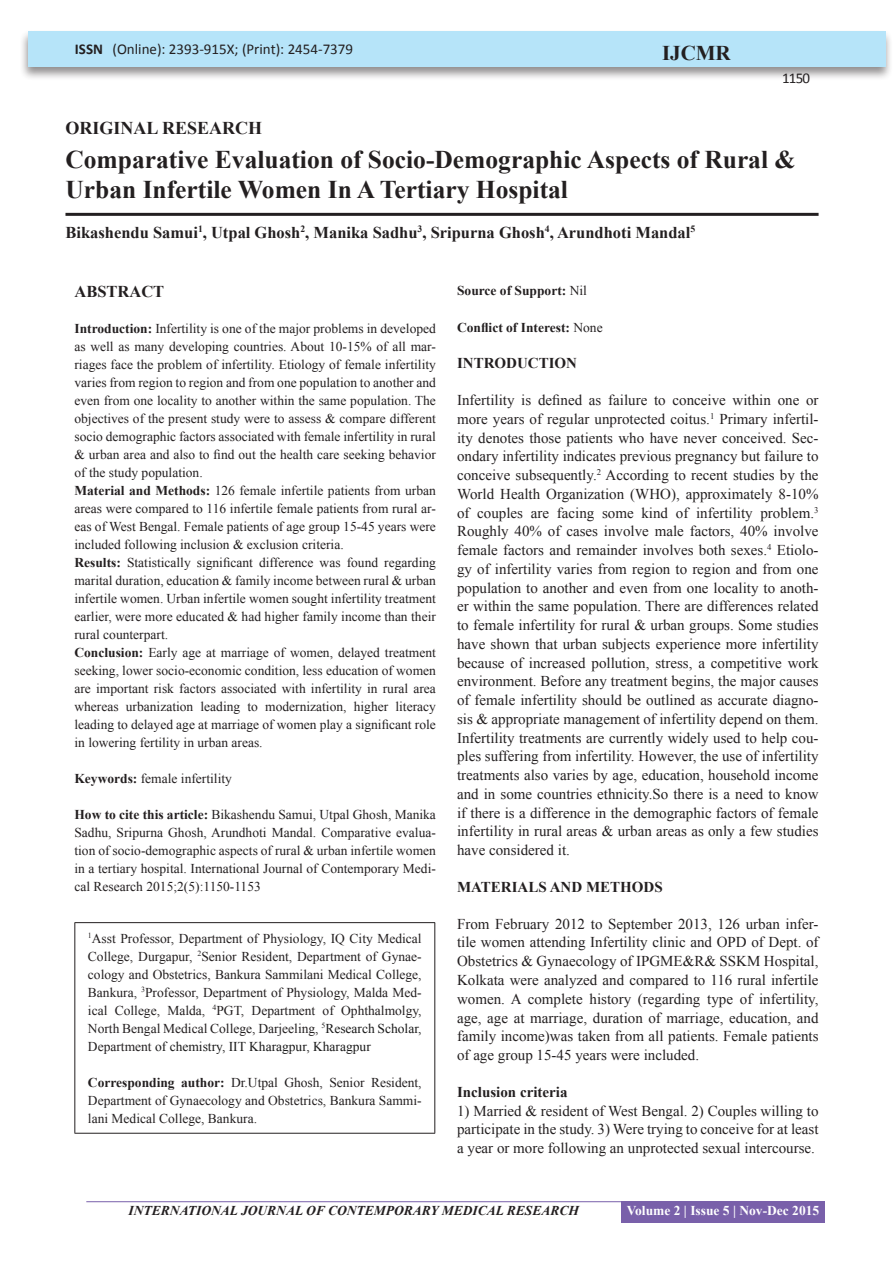
<style>
.page{position:relative;width:893px;height:1263px;background:#fff}
.page>*{position:absolute;margin:0;border:0;box-sizing:border-box;transform-origin:0 0}
.A_Title_New{font:700 25.5px/30px "Times New Roman";color:#231f20}
.t1{font:700 21px "Times New Roman";color:#231f20}
.AT_new{font:700 18px "Times New Roman";color:#231f20}
.AU-New{font:700 16.5px "Times New Roman";color:#231f20}
.ABS_new{font:700 16.5px "Times New Roman";color:#231f20}
.TX_New{font:15px/18.8px "Times New Roman";color:#231f20;text-align:justify}
.t2{font:700 15px "Times New Roman";color:#231f20}
.t3{font:15px "Calibri";color:#231f20}
.ABS_TEXT_New{font:13.5px/18px "Times New Roman";color:#231f20;text-align:justify}
.Affi_New{font:13.5px/18px "Times New Roman";color:#231f20;text-align:justify}
.HTC_new{font:13.5px/18px "Times New Roman";color:#231f20;text-align:justify}
.Corresponding{font:13.5px/18px "Times New Roman";color:#231f20;text-align:justify}
.t4{font:italic 700 13.5px "Times New Roman";color:#231f20}
.t5{font:700 13.5px "Times New Roman";color:#fff}
.Keyword_New{font:13.5px "Times New Roman";color:#231f20}
.COI_New{font:700 13.5px "Times New Roman";color:#231f20}
.SOS_New{font:700 13.5px "Times New Roman";color:#231f20}
.s1{font-weight:700}
.s2{color:#1a1a1a}
.s3{font-weight:400}
</style>
<div class="page">
<div style="left:19px;top:29px;width:874px;height:52px;background:#231f20;opacity:.5"></div>
<div style="left:28px;top:31px;width:857px;height:35px;background:#b6e4f9"></div>
<hr style="left:86px;top:1201px;width:586px;height:1px;background:#7960aa">
<div style="left:621px;top:1201px;width:204px;height:22px;background:#7960aa"></div>
<hr style="left:65px;top:213px;width:754px;height:3px;background:#231f20">
<hr style="left:74px;top:922px;width:361px;height:1px;background:#231f20">
<hr style="left:74px;top:923px;width:1px;height:210px;background:#231f20">
<hr style="left:434px;top:923px;width:1px;height:210px;background:#231f20">
<hr style="left:74px;top:1133px;width:361px;height:1px;background:#231f20">
<p class="t3" style="left:75px;top:40px;width:280px"><span class="s1">ISSN</span> (Online): 2393-915X; (Print): 2454-7379</p>
<h2 class="t1" style="left:662px;top:39px;width:70px">IJCMR</h2>
<p class="t3" style="left:782px;top:69px;width:30px">1150</p>
<p class="AT_new" style="left:65px;top:115px;width:198px">ORIGINAL RESEARCH</p>
<p class="A_Title_New" style="left:65px;top:144px;width:732px">Comparative Evaluation of Socio-Demographic Aspects of Rural &amp;<br>Urban Infertile Women In A Tertiary Hospital</p>
<p class="AU-New" style="left:65px;top:221px;width:631px">Bikashendu Samui<sup>1</sup>, Utpal Ghosh<sup>2</sup>, Manika Sadhu<sup>3</sup>, Sripurna Ghosh<sup>4</sup>, Arundhoti Mandal<sup>5</sup></p>
<p class="ABS_new" style="left:74px;top:280px;width:91px">ABSTRACT</p>
<p class="ABS_TEXT_New" style="left:74px;top:319px;width:363px"><span class="s1">Introduction:</span> Infertility is one of the major problems in developed as well as many developing countries. About 10-15% of all mar&shy;riages face the problem of infertility. Etiology of female infertility varies from region to region and from one population to another and even from one locality to another within the same population. The objectives of the present study were to assess &amp; compare different socio demographic factors associated with female infertility in rural &amp; urban area and also to find out the health care seeking behavior of the study population.</p>
<p class="ABS_TEXT_New" style="left:74px;top:481px;width:363px"><span class="s1">Material and Methods:</span> 126 female infertile patients from urban areas were compared to 116 infertile female patients from rural ar&shy;eas of West Bengal. Female patients of age group 15-45 years were included following inclusion &amp; exclusion criteria.</p>
<p class="ABS_TEXT_New" style="left:74px;top:553px;width:363px"><span class="s1">Results:</span> Statistically significant difference was found regarding marital duration, education &amp; family income between rural &amp; urban infertile women. Urban infertile women sought infertility treatment earlier, were more educated &amp; had higher family income than their rural counterpart.</p>
<p class="ABS_TEXT_New" style="left:74px;top:643px;width:363px"><span class="s1">Conclusion:</span> Early age at marriage of women, delayed treatment seeking, lower socio-economic condition, less education of women are important risk factors associated with infertility in rural area whereas urbanization leading to modernization, higher literacy leading to delayed age at marriage of women play a significant role in lowering fertility in urban areas.</p>
<p class="Keyword_New" style="left:74px;top:769px;width:159px"><span class="s1">Keywords:</span> female infertility</p>
<p class="HTC_new" style="left:74px;top:805px;width:363px"><span class="s1">How to cite this article:</span> Bikashendu Samui, Utpal Ghosh, Manika Sadhu, Sripurna Ghosh, Arundhoti Mandal. Comparative evalua&shy;tion of socio-demographic aspects of rural &amp; urban infertile women in a tertiary hospital. International Journal of Contemporary Medi&shy;cal Research 2015;2(5):1150-1153</p>
<p class="Affi_New" style="left:88px;top:929px;width:335px"><sup>1</sup>Asst Professor, Department of Physiology, IQ City Medical College, Durgapur, <sup>2</sup>Senior Resident, Department of Gynae&shy;cology and Obstetrics, Bankura Sammilani Medical College, Bankura, <sup>3</sup>Professor, Department of Physiology, Malda Med&shy;ical College, Malda, <sup>4</sup>PGT, Department of Ophthalmolgy, North Bengal Medical College, Darjeeling, <sup>5</sup><span class="s2">Research Scholar, </span>Department <span class="s2">of chemistry, IIT Kharagpur, Kharagpur</span></p>
<p class="Corresponding" style="left:88px;top:1073px;width:335px"><span class="s1">Corresponding author:</span> Dr.Utpal Ghosh, Senior Resident, Department of Gynaecology and Obstetrics, Bankura Sammi&shy;lani Medical College, Bankura.</p>
<p class="SOS_New" style="left:457px;top:281px;width:131px">Source of Support: <span class="s3">Nil</span></p>
<p class="COI_New" style="left:457px;top:318px;width:147px">Conflict of Interest: <span class="s3">None</span></p>
<h1 class="t2" style="left:457px;top:353px;width:121px">INTRODUCTION</h1>
<p class="TX_New" style="left:457px;top:391px;width:363px">Infertility is defined as failure to conceive within one or more years of regular unprotected coitus.<sup>1</sup> Primary infertil&shy;ity denotes those patients who have never conceived. Sec&shy;ondary infertility indicates previous pregnancy but failure to conceive subsequently.<sup>2</sup> According to recent studies by the World Health Organization (WHO), approximately 8-10% of couples are facing some kind of infertility problem.<sup>3<br></sup>Roughly 40% of cases involve male factors, 40% involve female factors and remainder involves both sexes.<sup>4</sup> Etiolo&shy;gy of infertility varies from region to region and from one population to another and even from one locality to anoth&shy;er within the same population. There are differences related to female infertility for rural &amp; urban groups. Some studies have shown that urban subjects experience more infertility because of increased pollution, stress, a competitive work environment. Before any treatment begins, the major causes of female infertility should be outlined as accurate diagno&shy;sis &amp; appropriate management of infertility depend on them.<br>Infertility treatments are currently widely used to help cou&shy;ples suffering from infertility. However, the use of infertility treatments also varies by age, education, household income and in some countries ethnicity.So there is a need to know if there is a difference in the demographic factors of female infertility in rural areas &amp; urban areas as only a few studies have considered it.</p>
<h1 class="t2" style="left:457px;top:876px;width:207px">MATERIALS AND METHODS</h1>
<p class="TX_New" style="left:457px;top:914px;width:363px">From February 2012 to September 2013, 126 urban infer&shy;tile women attending Infertility clinic and OPD of Dept. of Obstetrics &amp; Gynaecology of IPGME&amp;R&amp; SSKM Hospital, Kolkata were analyzed and compared to 116 rural infertile women. A complete history (regarding type of infertility, age, age at marriage, duration of marriage, education, and family income)was taken from all patients. Female patients of age group 15-45 years were included.</p>
<h2 class="t2" style="left:457px;top:1081px;width:112px">Inclusion criteria</h2>
<p class="TX_New" style="left:457px;top:1101px;width:363px">1) Married &amp; resident of West Bengal. 2) Couples willing to participate in the study. 3) Were trying to conceive for at least a year or more following an unprotected sexual intercourse.</p>
<p class="t4" style="left:129px;top:1201px;width:452px">INTERNATIONAL JOURNAL OF CONTEMPORARY MEDICAL RESEARCH</p>
<p class="t5" style="left:627px;top:1201px;width:194px">Volume 2 | Issue 5 | Nov-Dec 2015</p>
</div>
